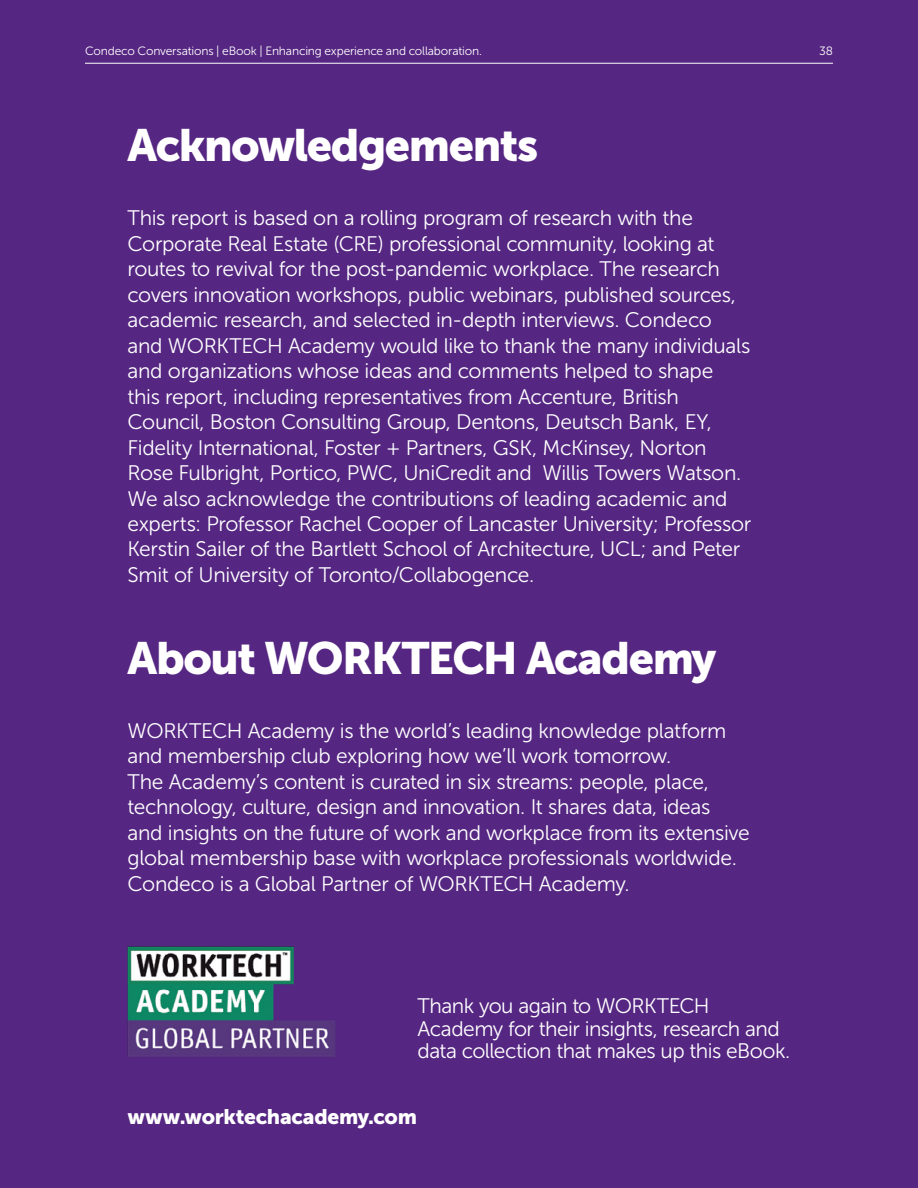
<style>
.page{position:relative;width:918px;height:1188px;background:#552682}
.page>*{position:absolute;margin:0;border:0;box-sizing:border-box;transform-origin:0 0}
.t1{font:45px "Museo Sans 900";letter-spacing:-.035em;color:#fff}
.t2{font:21px/25.5px "Museo Sans 300";letter-spacing:-.015em;color:#fff}
.t3{font:21px "Museo Sans 900";letter-spacing:-.015em;color:#fff}
.t4{font:12px "Museo Sans 300";letter-spacing:-.015em;color:#fff}
</style>
<div class="page">
<hr style="left:85px;top:63px;width:748px;height:1px;background:#fff">
<img style="left:128px;top:946px;width:207px;height:111px">
<p class="t4" style="left:85px;top:44px;width:399px">Condeco Conversations | eBook | Enhancing experience and collaboration.</p>
<p class="t4" style="left:819px;top:44px;width:15px">38</p>
<h1 class="t1" style="left:128px;top:120px;width:412px">Acknowledgements</h1>
<p class="t2" style="left:128px;top:205px;width:625px">This report is based on a rolling program of research with the Corporate Real Estate (CRE) professional community, looking at routes to revival for the post-pandemic workplace. The research covers innovation workshops, public webinars, published sources, academic research, and selected in-depth interviews. Condeco and WORKTECH Academy would like to thank the many individuals and organizations whose ideas and comments helped to shape<br>this report, including representatives from Accenture, British Council, Boston Consulting Group, Dentons, Deutsch Bank, EY, Fidelity International, Foster + Partners, GSK, McKinsey, Norton Rose Fulbright, Portico, PWC, UniCredit and Willis Towers Watson.<br>We also acknowledge the contributions of leading academic and experts: Professor Rachel Cooper of Lancaster University; Professor Kerstin Sailer of the Bartlett School of Architecture, UCL; and Peter Smit of University of Toronto/Collabogence.</p>
<h1 class="t1" style="left:128px;top:633px;width:591px">About WORKTECH Academy</h1>
<p class="t2" style="left:128px;top:718px;width:624px">WORKTECH Academy is the world’s leading knowledge platform and membership club exploring how we’ll work tomorrow.<br>The Academy’s content is curated in six streams: people, place, technology, culture, design and innovation. It shares data, ideas and insights on the future of work and workplace from its extensive global membership base with workplace professionals worldwide.<br>Condeco is a Global Partner of WORKTECH Academy.</p>
<p class="t2" style="left:418px;top:995px;width:374px;line-height:22.5px">Thank you again to WORKTECH<br>Academy for their insights, research and data collection that makes up this eBook.</p>
<p class="t3" style="left:128px;top:1105px;width:291px">www.worktechacademy.com</p>
</div>
